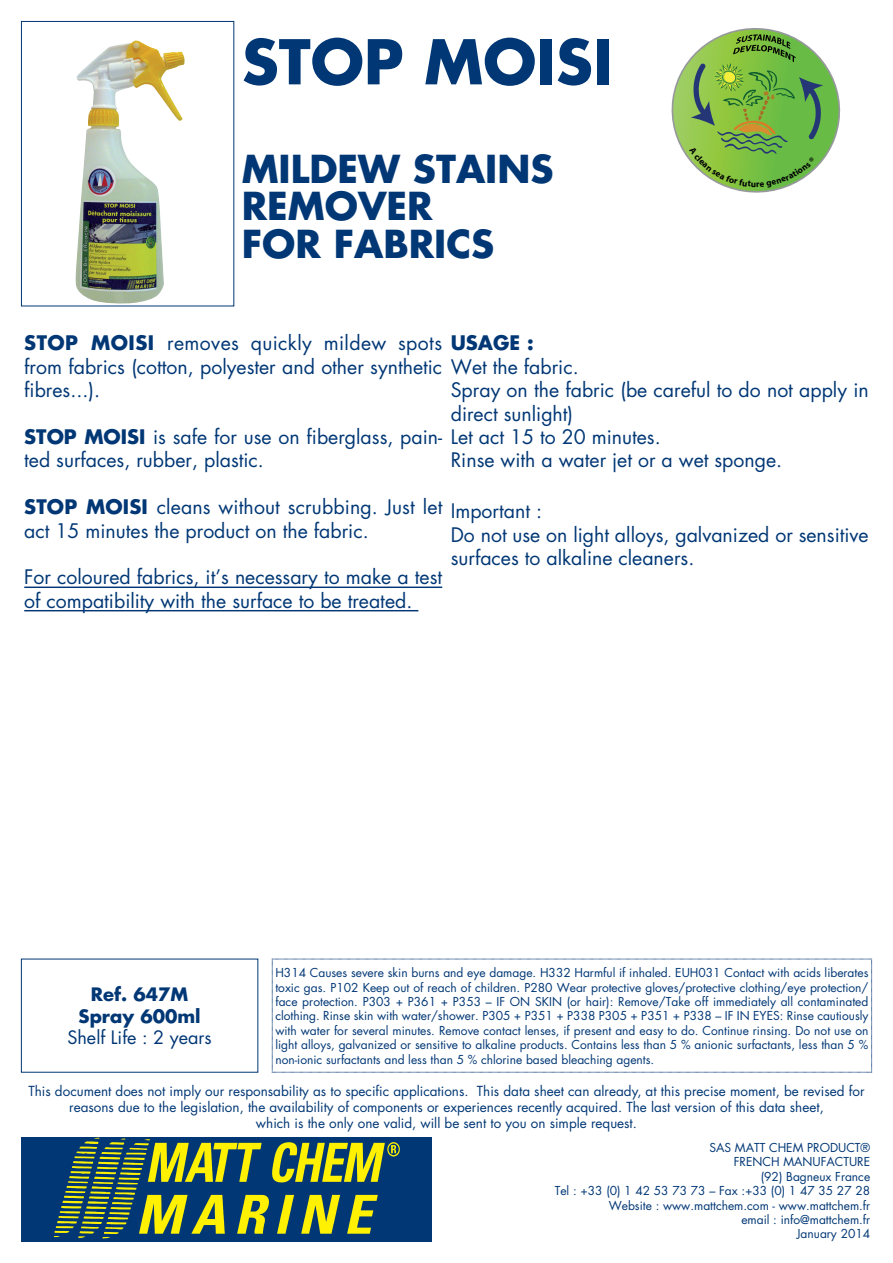
<style>
.page{position:relative;width:893px;height:1263px;background:#fff}
.page>*{position:absolute;margin:0;border:0;box-sizing:border-box;transform-origin:0 0}
.t1{font:700 60px "Futura";color:#013775}
.t2{font:700 37.5px/37.5px "Futura";color:#013775}
.t3{font:19.5px/23.4px "Futura";color:#013775}
.t4{font:700 18px/21.6px "Futura";color:#013775;text-align:center}
.t5{font:18px "Futura";color:#013775}
.t6{font:13.5px/16.2px "Futura";color:#013775;text-align:center}
.t7{font:12px/14.4px "Futura";color:#013775;text-align:right}
.s1{font-weight:700}
</style>
<div class="page">
<div style="left:21px;top:1137px;width:411px;height:105px;background:#013775"></div>
<img style="left:54px;top:1137px;width:345px;height:102px">
<img style="left:75px;top:40px;width:110px;height:264px">
<div style="left:21px;top:21px;width:213px;height:285px;border:1px solid #013775"></div>
<hr style="left:24px;top:586px;width:418px;height:2px;background:#013775">
<hr style="left:24px;top:610px;width:394px;height:1px;background:#013775">
<svg style="left:272px;top:959px;width:600px;height:113px"></svg>
<svg style="left:671px;top:28px;width:170px;height:165px"></svg>
<h1 class="t1" style="left:242px;top:20px;width:372px">STOP MOISI</h1>
<h2 class="t2" style="left:242px;top:149px;width:313px">MILDEW STAINS<br>REMOVER<br>FOR FABRICS</h2>
<h3 class="t3" style="left:24px;top:331px;width:556px"><span class="s1">STOP MOISI</span> removes quickly mildew spots <span class="s1">USAGE :<br></span>from fabrics (cotton, polyester and other synthetic Wet the fabric. fibres...).</h3>
<h3 class="t3" style="left:24px;top:425px;width:638px"><span class="s1">STOP MOISI</span> is safe for use on fiberglass, pain- Let act 15 to 20 minutes. ted surfaces, rubber, plastic.</h3>
<h3 class="t3" style="left:24px;top:495px;width:420px"><span class="s1">STOP MOISI</span> cleans without scrubbing. Just let act 15 minutes the product on the fabric.</h3>
<h3 class="t3" style="left:24px;top:565px;width:419px">For coloured fabrics, it’s necessary to make a test of compatibility with the surface to be treated.</h3>
<h3 class="t3" style="left:451px;top:378px;width:419px">Spray on the fabric (be careful to do not apply in direct sunlight)</h3>
<h3 class="t3" style="left:451px;top:448px;width:333px">Rinse with a water jet or a wet sponge.</h3>
<h3 class="t3" style="left:451px;top:499px;width:419px">Important :<br>Do not use on light alloys, galvanized or sensitive surfaces to alkaline cleaners.</h3>
<h3 class="t4" style="left:79px;top:983px;width:124px">Ref. 647M<br>Spray 600ml</h3>
<h3 class="t5" style="left:67px;top:1025px;width:146px">Shelf Life : 2 years</h3>
<p class="t7" style="left:275px;top:965px;width:595px;text-align:justify">H314 Causes severe skin burns and eye damage. H332 Harmful if inhaled. EUH031 Contact with acids liberates toxic gas. P102 Keep out of reach of children. P280 Wear protective gloves/protective clothing/eye protection/ face protection. P303 + P361 + P353 – IF ON SKIN (or hair): Remove/Take off immediately all contaminated clothing. Rinse skin with water/shower. P305 + P351 + P338 P305 + P351 + P338 – IF IN EYES: Rinse cautiously with water for several minutes. Remove contact lenses, if present and easy to do. Continue rinsing. Do not use on light alloys, galvanized or sensitive to alkaline products. Contains less than 5 % anionic surfactants, less than 5 % non-ionic surfactants and less than 5 % chlorine based bleaching agents.</p>
<p class="t6" style="left:28px;top:1082px;width:838px">This document does not imply our responsability as to specific applications. This data sheet can already, at this precise moment, be revised for reasons due to the legislation, the availability of components or experiences recently acquired. The last version of this data sheet,<br>which is the only one valid, will be sent to you on simple request.</p>
<p class="t7" style="left:555px;top:1140px;width:317px">SAS MATT CHEM PRODUCT®<br>FRENCH MANUFACTURE<br>(92) Bagneux France<br>Tel : +33 (0) 1 42 53 73 73 – Fax :+33 (0) 1 47 35 27 28<br>Website : www.mattchem.com - www.mattchem.fr<br>email : info@mattchem.fr<br>January 2014</p>
</div>
